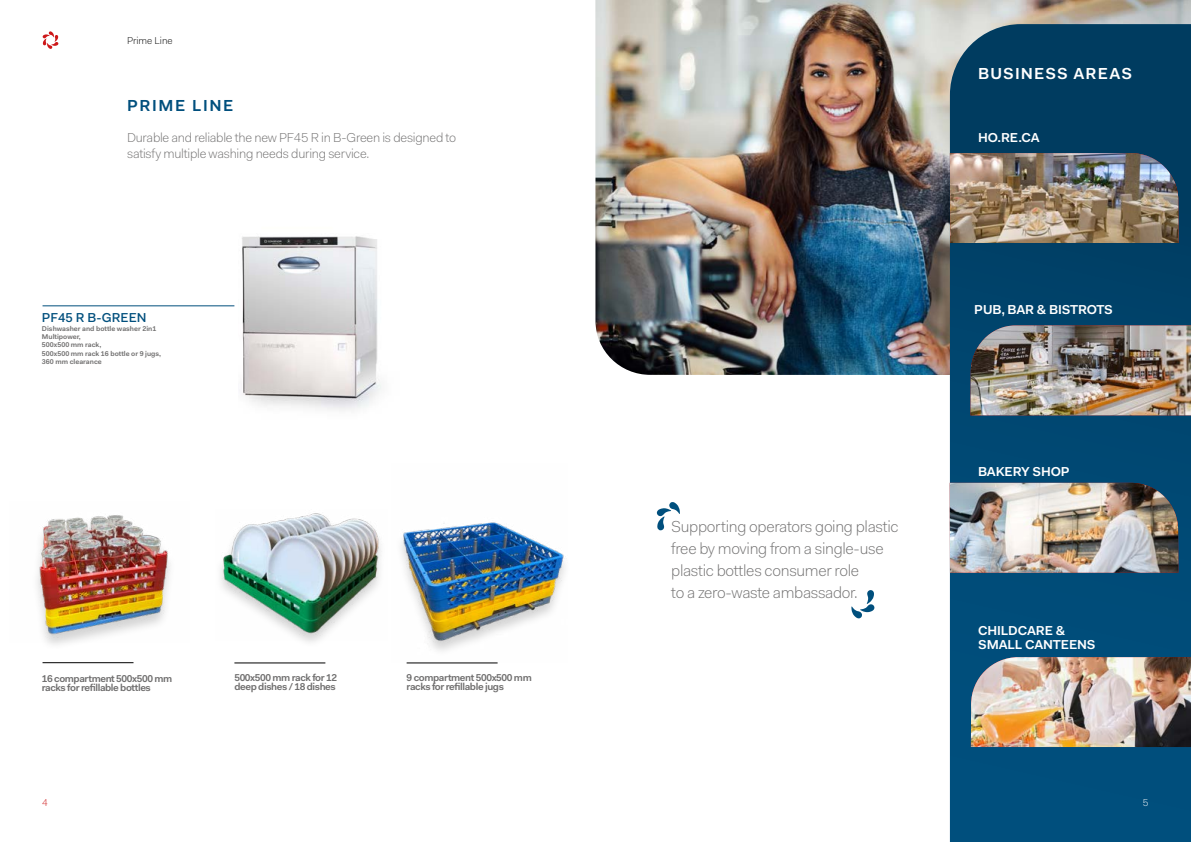
<style>
.page{position:relative;width:1191px;height:842px;background:#fff}
.page>*{position:absolute;margin:0;border:0;box-sizing:border-box;transform-origin:0 0}
.t1{font:300 16px/22px "Fakt Pro";letter-spacing:-.02em;color:#706f6f}
.t2{font:600 16px "Fakt Pro";letter-spacing:.07em;color:#fff}
.t3{font:600 16px "Fakt Pro";letter-spacing:.1em;color:#004f7d}
.t4{font:300 13px/15.6px "Fakt Pro";letter-spacing:-.02em;color:#706f6f}
.t5{font:600 13px/14px "Fakt Pro";letter-spacing:-.01em;color:#fff}
.t6{font:500 13px "Fakt Pro";color:#004f7d}
.t7{font:600 10px/9px "Fakt Pro";letter-spacing:-.04em;color:#706f6f}
.t8{font:300 10px "Fakt Pro";color:#000}
.t9{font:300 10px "Fakt Pro";color:#cd1719}
.t10{font:300 10px "Fakt Pro";color:#fff}
.t11{font:600 7px/8.4px "Fakt Pro";color:#706f6f}
</style>
<div class="page">
<img style="left:595px;top:0;width:596px;height:375px">
<svg style="left:950px;top:24px;width:241px;height:818px;background:#024770"></svg>
<img style="left:949px;top:483px;width:229px;height:90px">
<img style="left:950px;top:153px;width:228px;height:90px">
<img style="left:971px;top:657px;width:220px;height:90px">
<img style="left:970px;top:325px;width:221px;height:90px">
<hr style="left:43px;top:306px;width:191px;height:1px;background:#004f7d">
<hr style="left:43px;top:662px;width:90px;height:1px;background:#000">
<img style="left:242px;top:236px;width:140px;height:175px">
<img style="left:37px;top:515px;width:133px;height:128px">
<img style="left:220px;top:513px;width:162px;height:127px">
<hr style="left:234px;top:663px;width:91px;height:1px;background:#000">
<hr style="left:406px;top:663px;width:91px;height:1px;background:#000">
<img style="left:401px;top:522px;width:164px;height:141px">
<svg style="left:43px;top:31px;width:15px;height:18px"></svg>
<svg style="left:657px;top:502px;width:23px;height:28px"></svg>
<svg style="left:851px;top:590px;width:23px;height:28px"></svg>
<p class="t8" style="left:127px;top:34px;width:47px">Prime Line</p>
<h1 class="t3" style="left:127px;top:95px;width:108px">PRIME LINE</h1>
<h2 class="t4" style="left:127px;top:130px;width:331px">Durable and reliable the new PF45 R in B-Green is designed to satisfy multiple washing needs during service.</h2>
<h2 class="t6" style="left:42px;top:309px;width:106px">PF45 R B-GREEN</h2>
<p class="t11" style="left:42px;top:324px;width:121px">Dishwasher and bottle washer 2in1<br>Multipower,<br>500x500 mm rack,<br>500x500 mm rack 16 bottle or 9 jugs,<br>360 mm clearance</p>
<p class="t7" style="left:42px;top:674px;width:132px">16 compartment 500x500 mm racks for refillable bottles</p>
<p class="t7" style="left:234px;top:673px;width:104px">500x500 mm rack for 12 deep dishes / 18 dishes</p>
<p class="t7" style="left:406px;top:673px;width:127px">9 compartment 500x500 mm racks for refillable jugs</p>
<p class="t9" style="left:42px;top:796px;width:7px">4</p>
<h1 class="t1" style="left:671px;top:515px;width:229px">Supporting operators going plastic free by moving from a single-use plastic bottles consumer role<br>to a zero-waste ambassador.</h1>
<h1 class="t2" style="left:978px;top:63px;width:156px">BUSINESS AREAS</h1>
<h2 class="t5" style="left:978px;top:131px;width:63px">HO.RE.CA</h2>
<h2 class="t5" style="left:974px;top:303px;width:140px">PUB, BAR &amp; BISTROTS</h2>
<h2 class="t5" style="left:978px;top:464px;width:93px">BAKERY SHOP</h2>
<h2 class="t5" style="left:978px;top:624px;width:119px">CHILDCARE &amp;<br>SMALL CANTEENS</h2>
<p class="t10" style="left:1142px;top:796px;width:7px">5</p>
</div>
